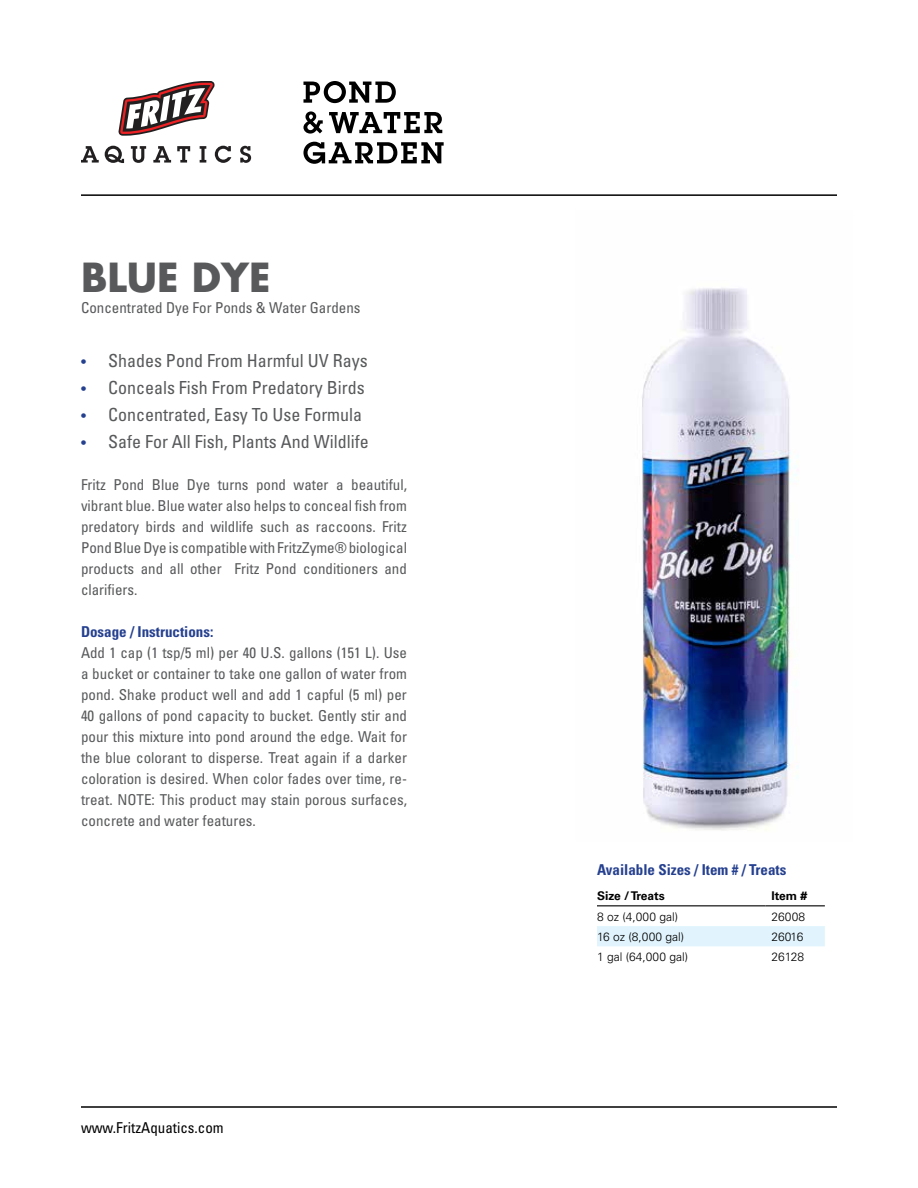
<style>
.page{position:relative;width:918px;height:1188px;background:#fff}
.page>*{position:absolute;margin:0;border:0;box-sizing:border-box;transform-origin:0 0}
.t1{font:700 39px "Futura";color:#58595b}
.t2{font:condensed 18px "Univers";color:#58595b}
.t3{font:condensed 15px/21px "Univers";color:#58595b;text-align:justify}
.t4{font:700 condensed 15px "Univers";color:#25408f}
.t5{font:condensed 15px "Univers";color:#000}
.t6{font:300 12px "Univers";color:#000}
.t7{font:700 12px "Univers";color:#000}
.s1{font-size:15px;color:#25408f}
</style>
<div class="page">
<img style="left:642px;top:288px;width:157px;height:543px">
<hr style="left:81px;top:1106px;width:756px;height:2px;background:#000">
<hr style="left:81px;top:194px;width:756px;height:2px;background:#000">
<svg style="left:118px;top:81px;width:97px;height:55px"></svg>
<svg style="left:81px;top:146px;width:18px;height:17px"></svg>
<svg style="left:105px;top:146px;width:19px;height:17px"></svg>
<svg style="left:131px;top:146px;width:15px;height:17px"></svg>
<svg style="left:153px;top:146px;width:18px;height:17px"></svg>
<svg style="left:177px;top:146px;width:13px;height:17px"></svg>
<svg style="left:200px;top:146px;width:6px;height:17px"></svg>
<svg style="left:215px;top:146px;width:16px;height:17px"></svg>
<svg style="left:240px;top:146px;width:11px;height:17px"></svg>
<div style="left:597px;top:926px;width:228px;height:20px;background:#e1f4fd"></div>
<hr style="left:597px;top:905px;width:168px;height:1px;background:#000">
<hr style="left:765px;top:905px;width:60px;height:1px;background:#000">
<svg style="left:303px;top:81px;width:93px;height:22px"></svg>
<svg style="left:303px;top:111px;width:20px;height:23px"></svg>
<svg style="left:329px;top:112px;width:113px;height:21px"></svg>
<svg style="left:303px;top:142px;width:141px;height:22px"></svg>
<h1 class="t1" style="left:81px;top:252px;width:191px">BLUE DYE</h1>
<p class="t3" style="left:81px;top:297px;width:281px">Concentrated Dye For Ponds &amp; Water Gardens</p>
<p class="t2" style="left:81px;top:350px;width:288px"><span class="s1">•</span> Shades Pond From Harmful UV Rays</p>
<p class="t2" style="left:81px;top:377px;width:285px"><span class="s1">•</span> Conceals Fish From Predatory Birds</p>
<p class="t2" style="left:81px;top:404px;width:283px"><span class="s1">•</span> Concentrated, Easy To Use Formula</p>
<p class="t2" style="left:81px;top:431px;width:289px"><span class="s1">•</span> Safe For All Fish, Plants And Wildlife</p>
<p class="t3" style="left:81px;top:474px;width:328px">Fritz Pond Blue Dye turns pond water a beautiful, vibrant blue. Blue water also helps to conceal fish from predatory birds and wildlife such as raccoons. Fritz Pond Blue Dye is compatible with FritzZyme® biological products and all other Fritz Pond conditioners and clarifiers.</p>
<p class="t4" style="left:81px;top:623px;width:134px">Dosage / Instructions:</p>
<p class="t3" style="left:81px;top:642px;width:328px">Add 1 cap (1 tsp/5 ml) per 40 U.S. gallons (151 L). Use a bucket or container to take one gallon of water from pond. Shake product well and add 1 capful (5 ml) per 40 gallons of pond capacity to bucket. Gently stir and pour this mixture into pond around the edge. Wait for the blue colorant to disperse. Treat again if a darker coloration is desired. When color fades over time, re&shy;treat. NOTE: This product may stain porous surfaces, concrete and water features.</p>
<p class="t5" style="left:81px;top:1118px;width:144px">www.FritzAquatics.com</p>
<p class="t4" style="left:597px;top:860px;width:191px">Available Sizes / Item # / Treats</p>
<p class="t7" style="left:597px;top:889px;width:69px">Size / Treats</p>
<p class="t7" style="left:771px;top:889px;width:37px">Item #</p>
<p class="t6" style="left:597px;top:910px;width:83px">8 oz (4,000 gal)</p>
<p class="t6" style="left:771px;top:910px;width:35px">26008</p>
<p class="t6" style="left:597px;top:929px;width:89px">16 oz (8,000 gal)</p>
<p class="t6" style="left:771px;top:929px;width:33px">26016</p>
<p class="t6" style="left:597px;top:950px;width:93px">1 gal (64,000 gal)</p>
<p class="t6" style="left:771px;top:950px;width:34px">26128</p>
</div>
